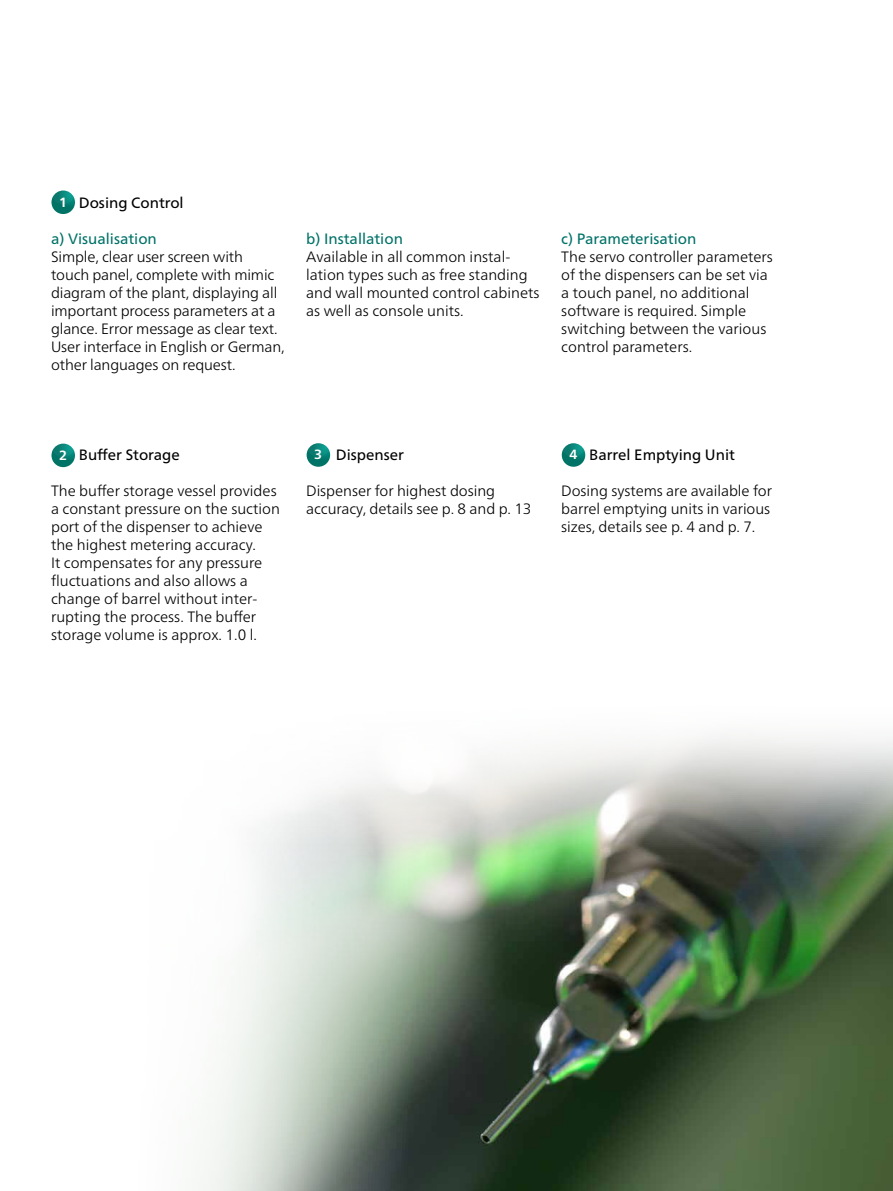
<style>
.page{position:relative;width:893px;height:1191px;background:#fff}
.page>*{position:absolute;margin:0;border:0;box-sizing:border-box;transform-origin:0 0}
.t1{font:300 15px/18px "Frutiger Neue LTW1 G";color:#000}
.t2{font:15px "Frutiger Neue LTW1 G";color:#000}
.t3{font:15px "Frutiger Neue LTW1 G";color:#007268}
.s1{font-weight:700;font-size:13.35px;color:#fff}
</style>
<div class="page">
<img style="left:200px;top:735px;width:693px;height:456px">
<svg style="left:51px;top:196px;width:24px;height:18px"></svg>
<svg style="left:53px;top:190px;width:21px;height:14px"></svg>
<svg style="left:51px;top:450px;width:24px;height:17px"></svg>
<svg style="left:53px;top:443px;width:21px;height:14px"></svg>
<svg style="left:307px;top:443px;width:23px;height:24px"></svg>
<svg style="left:308px;top:443px;width:21px;height:14px"></svg>
<svg style="left:562px;top:450px;width:23px;height:17px"></svg>
<svg style="left:563px;top:443px;width:21px;height:14px"></svg>
<p class="t2" style="left:59px;top:194px;width:126px"><span class="s1">1</span> Dosing Control</p>
<p class="t3" style="left:51px;top:230px;width:107px">a) Visualisation</p>
<p class="t1" style="left:51px;top:247px;width:235px">Simple, clear user screen with touch panel, complete with mimic diagram of the plant, displaying all important process parameters at a glance. Error message as clear text.<br>User interface in English or German, other languages on request.</p>
<p class="t3" style="left:306px;top:230px;width:98px">b) Installation</p>
<p class="t1" style="left:306px;top:247px;width:235px">Available in all common instal&shy;lation types such as free standing and wall mounted control cabinets as well as console units.</p>
<p class="t3" style="left:561px;top:230px;width:137px">c) Parameterisation</p>
<p class="t1" style="left:561px;top:247px;width:213px">The servo controller parameters of the dispensers can be set via a touch panel, no additional software is required. Simple switching between the various control parameters.</p>
<p class="t2" style="left:59px;top:446px;width:122px"><span class="s1">2</span> Buffer Storage</p>
<p class="t1" style="left:51px;top:481px;width:230px">The buffer storage vessel provides a constant pressure on the suction port of the dispenser to achieve the highest metering accuracy.<br>It compensates for any pressure fluctuations and also allows a change of barrel without inter&shy;rupting the process. The buffer storage volume is approx. 1.0 l.</p>
<p class="t2" style="left:314px;top:446px;width:91px"><span class="s1">3</span> Dispenser</p>
<p class="t1" style="left:306px;top:481px;width:227px">Dispenser for highest dosing accuracy, details see p. 8 and p. 13</p>
<p class="t2" style="left:569px;top:446px;width:167px"><span class="s1">4</span> Barrel Emptying Unit</p>
<p class="t1" style="left:561px;top:481px;width:212px;text-align:justify">Dosing systems are available for barrel emptying units in various sizes, details see p. 4 and p. 7.</p>
</div>
